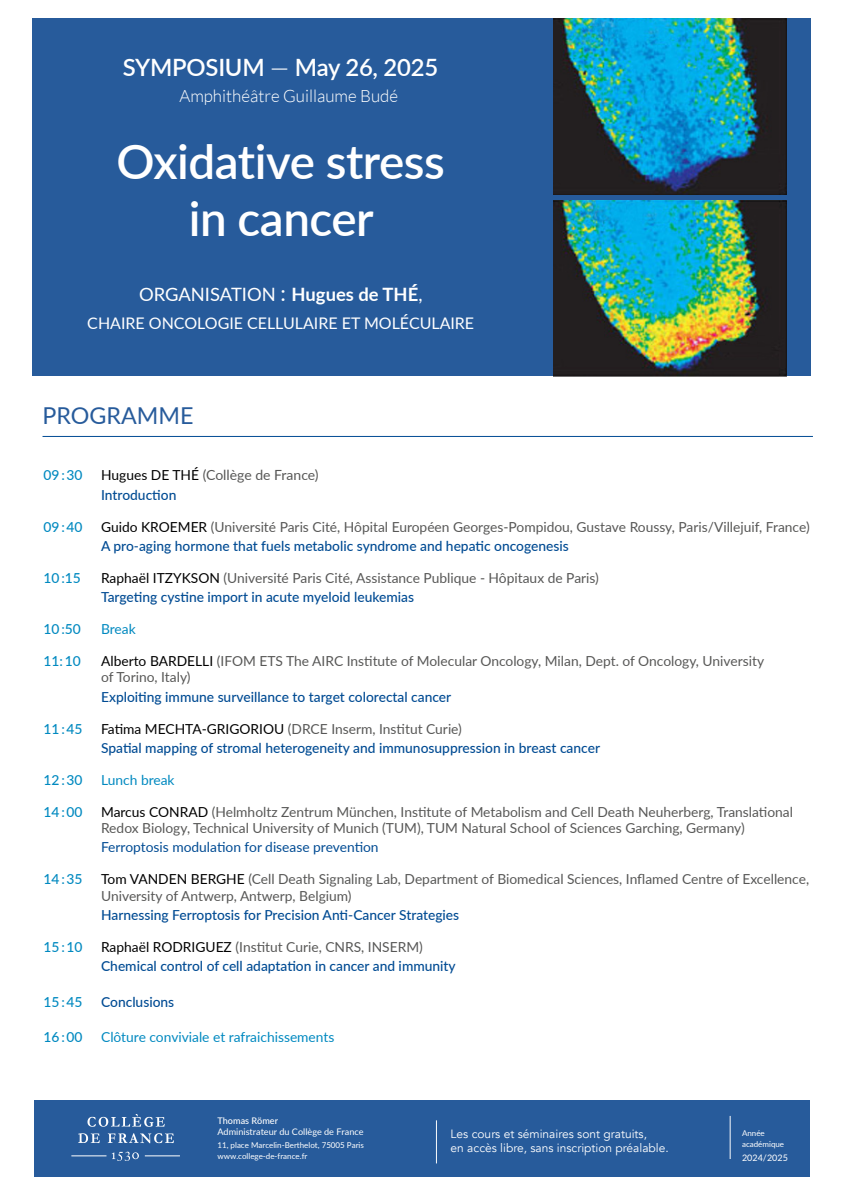
<style>
.page{position:relative;width:842px;height:1191px;background:#fff}
.page>*{position:absolute;margin:0;border:0;box-sizing:border-box;transform-origin:0 0}
.cadre_titre{font:600 47.5px/57px "Lato";letter-spacing:-.01em;color:#fff;text-align:center}
.cadre_titre-2{font:600 23.9px "Lato";letter-spacing:-.01em;color:#fff}
.COURS_DATES{font:23.3px "Lato";color:#275b9b}
.cadre_nom{font:18.4px "Lato";color:#fff}
.COURS_DATES-2{font:300 17px "Lato";color:#fff}
.cadre_nom-2{font:16px "Lato";color:#fff}
.nom_et_affi{font:14px "Lato";color:#575756}
.nom_et_affi-2{font:13.8px/16.6px "Lato";color:#575756}
.SEM_titre{font:500 13.8px "Lato";color:#004b93}
.heure{font:500 13.8px "Lato";color:#0089c0}
.heure-2{font:13.8px "Lato";color:#0089c0}
.SEM_titre-2{font:13.8px "Lato";color:#004b93}
.t1{font:12px/14.4px "Avenir";color:#fff}
.t2{font:9.1px "Lato";color:#fff}
.t3{font:500 9.1px "Lato";color:#fff}
.t4{font:9px "Lato";color:#fff}
.t5{font:8px/10.8px "Lato";color:#fff}
.s1{font-weight:300}
.s2{font-size:21.8px}
.s3{font-weight:700}
.s4{font-size:13.8px;color:#000}
.s5{color:#000}
</style>
<div class="page">
<div style="left:35px;top:1100px;width:775px;height:76px;background:#275b9b"></div>
<hr style="left:730px;top:1115px;width:1px;height:44px;background:#fff">
<svg style="left:112px;top:1151px;width:27px;height:10px"></svg>
<svg style="left:87px;top:1114px;width:78px;height:12px"></svg>
<hr style="left:145px;top:1155px;width:35px;height:1px;background:#fff">
<hr style="left:71px;top:1155px;width:35px;height:1px;background:#fff">
<svg style="left:78px;top:1133px;width:96px;height:10px"></svg>
<hr style="left:436px;top:1120px;width:1px;height:43px;background:#fff">
<div style="left:32px;top:18px;width:778px;height:358px;background:#275b9b"></div>
<img style="left:554px;top:18px;width:232px;height:176px">
<img style="left:554px;top:200px;width:232px;height:176px">
<hr style="left:43px;top:436px;width:770px;height:1px;background:#004b93">
<p class="cadre_titre-2" style="left:123px;top:50px;width:317px">SYMPOSIUM <span class="s1">—</span> May 26, 2025</p>
<p class="COURS_DATES-2" style="left:179px;top:86px;width:220px">Amphithéâtre Guillaume Budé</p>
<p class="cadre_titre" style="left:116px;top:131px;width:330px">Oxidative stress in cancer</p>
<p class="cadre_nom" style="left:139px;top:281px;width:285px">ORGANISATION <span class="s2">:</span> <span class="s3">Hugues de THÉ</span>,</p>
<p class="cadre_nom-2" style="left:87px;top:312px;width:388px">CHAIRE ONCOLOGIE CELLULAIRE ET MOLÉCULAIRE</p>
<p class="COURS_DATES" style="left:43px;top:399px;width:152px">PROGRAMME</p>
<p class="heure" style="left:44px;top:465px;width:40px">09 : 30</p>
<p class="nom_et_affi" style="left:101px;top:465px;width:219px"><span class="s4">Hugues DE THÉ</span> (Collège de France)</p>
<p class="SEM_titre" style="left:101px;top:485px;width:77px">Introduction</p>
<p class="heure" style="left:44px;top:516px;width:40px">09 : 40</p>
<p class="nom_et_affi-2" style="left:101px;top:517px;width:710px"><span class="s5">Guido KROEMER</span> (Université Paris Cité, Hôpital Européen Georges-Pompidou, Gustave Roussy, Paris/Villejuif, France)</p>
<p class="SEM_titre" style="left:101px;top:536px;width:469px">A pro-aging hormone that fuels metabolic syndrome and hepatic oncogenesis</p>
<p class="heure" style="left:44px;top:568px;width:39px">10 :15</p>
<p class="nom_et_affi-2" style="left:101px;top:569px;width:499px"><span class="s5">Raphaël ITZYKSON</span> (Université Paris Cité, Assistance Publique - Hôpitaux de Paris)</p>
<p class="SEM_titre" style="left:101px;top:587px;width:315px">Targeting cystine import in acute myeloid leukemias</p>
<p class="heure" style="left:44px;top:619px;width:39px">10 :50</p>
<p class="heure-2" style="left:101px;top:619px;width:36px">Break</p>
<p class="heure" style="left:44px;top:651px;width:39px">11: 10</p>
<p class="nom_et_affi-2" style="left:101px;top:652px;width:664px"><span class="s5">Alberto BARDELLI</span> (IFOM ETS The AIRC Institute of Molecular Oncology, Milan, Dept. of Oncology, University of Torino, Italy)</p>
<p class="SEM_titre" style="left:101px;top:686px;width:352px">Exploiting immune surveillance to target colorectal cancer</p>
<p class="heure" style="left:44px;top:718px;width:40px">11 : 45</p>
<p class="nom_et_affi-2" style="left:101px;top:719px;width:362px"><span class="s5">Fatima MECHTA-GRIGORIOU</span> (DRCE Inserm, Institut Curie)</p>
<p class="SEM_titre" style="left:101px;top:738px;width:500px">Spatial mapping of stromal heterogeneity and immunosuppression in breast cancer</p>
<p class="heure" style="left:44px;top:769px;width:40px">12 : 30</p>
<p class="heure-2" style="left:101px;top:770px;width:75px">Lunch break</p>
<p class="heure" style="left:44px;top:801px;width:40px">14 : 00</p>
<p class="nom_et_affi-2" style="left:101px;top:802px;width:693px"><span class="s5">Marcus CONRAD</span> (Helmholtz Zentrum München, Institute of Metabolism and Cell Death Neuherberg, Translational<br>Redox Biology, Technical University of Munich (TUM), TUM Natural School of Sciences Garching, Germany)</p>
<p class="SEM_titre-2" style="left:101px;top:837px;width:279px">Ferroptosis modulation for disease prevention</p>
<p class="heure" style="left:44px;top:869px;width:40px">14 : 35</p>
<p class="nom_et_affi-2" style="left:101px;top:870px;width:709px"><span class="s5">Tom VANDEN BERGHE</span> (Cell Death Signaling Lab, Department of Biomedical Sciences, Inflamed Centre of Excellence,<br>University of Antwerp, Antwerp, Belgium)</p>
<p class="SEM_titre" style="left:101px;top:905px;width:360px">Harnessing Ferroptosis for Precision Anti-Cancer Strategies</p>
<p class="heure" style="left:44px;top:937px;width:40px">15 : 10</p>
<p class="nom_et_affi-2" style="left:101px;top:938px;width:323px"><span class="s5">Raphaël RODRIGUEZ</span> (Institut Curie, CNRS, INSERM)</p>
<p class="SEM_titre" style="left:101px;top:956px;width:356px">Chemical control of cell adaptation in cancer and immunity</p>
<p class="heure" style="left:44px;top:992px;width:40px">15 : 45</p>
<p class="SEM_titre" style="left:101px;top:992px;width:75px">Conclusions</p>
<p class="heure" style="left:44px;top:1027px;width:40px">16 : 00</p>
<p class="heure-2" style="left:101px;top:1027px;width:235px">Clôture conviviale et rafraichissements</p>
<p class="t3" style="left:217px;top:1114px;width:62px">Thomas Römer</p>
<p class="t2" style="left:217px;top:1125px;width:148px">Administrateur du Collège de France</p>
<p class="t5" style="left:217px;top:1138px;width:148px">11, place Marcelin-Berthelot, 75005 Paris</p>
<p class="t5" style="left:217px;top:1149px;width:91px">www.college-de-france.fr</p>
<p class="t1" style="left:451px;top:1126px;width:220px">Les cours et séminaires sont gratuits,<br>en accès libre, sans inscription préalable.</p>
<p class="t5" style="left:742px;top:1127px;width:44px">Année académique</p>
<p class="t4" style="left:742px;top:1150px;width:47px">2024/2025</p>
</div>
